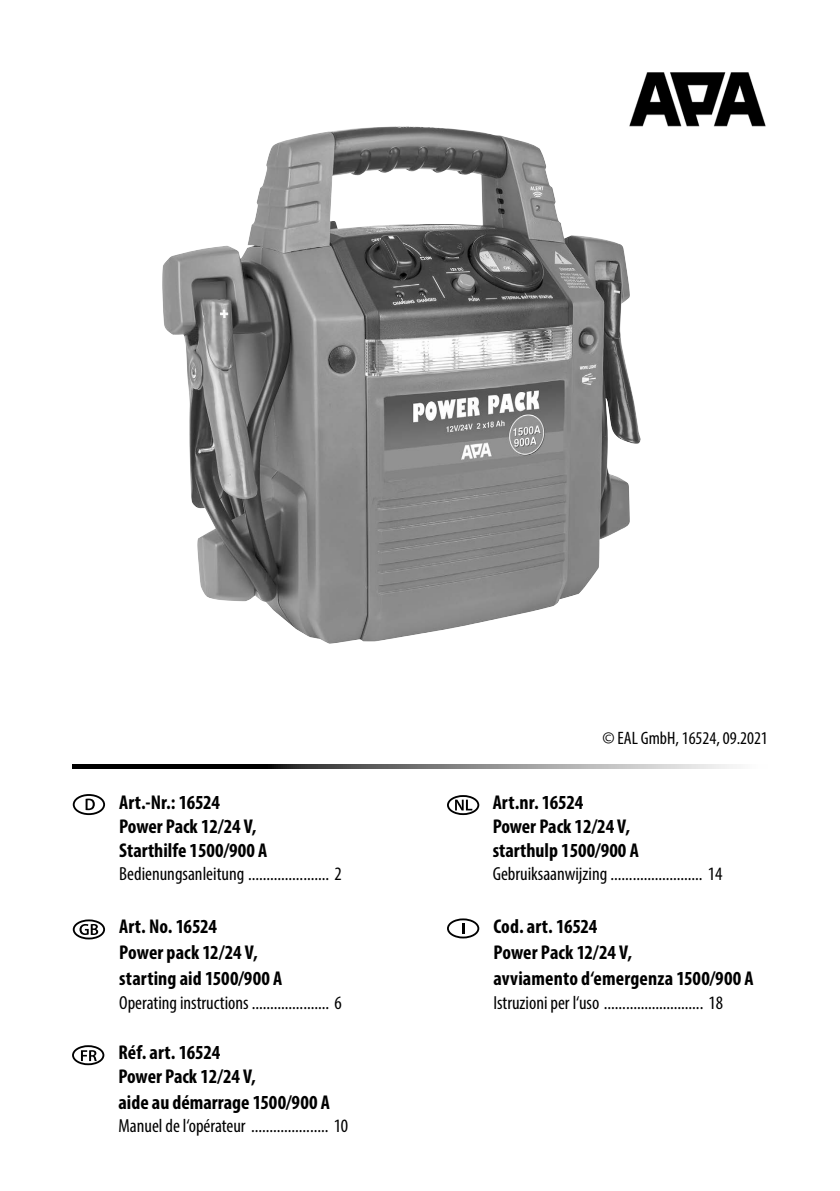
<style>
.page{position:relative;width:840px;height:1191px;background:#fff}
.page>*{position:absolute;margin:0;border:0;box-sizing:border-box;transform-origin:0 0}
.t1{font:700 condensed 20px/24px "Myriad Pro";color:#000}
.t2{font:condensed 19px "Myriad Pro";color:#000}
.t3{font:condensed 18px "Myriad Pro";color:#000}
</style>
<div class="page">
<img style="left:162px;top:126px;width:478px;height:518px">
<img style="left:614px;top:72px;width:152px;height:77px">
<div style="left:73px;top:919px;width:32px;height:20px;border:2px solid #000;border-radius:50%"></div>
<svg style="left:79px;top:924px;width:19px;height:11px"></svg>
<div style="left:73px;top:794px;width:32px;height:21px;border:2px solid #000;border-radius:50%"></div>
<svg style="left:85px;top:798px;width:10px;height:12px"></svg>
<div style="left:72px;top:1045px;width:32px;height:20px;border:2px solid #000;border-radius:50%"></div>
<svg style="left:81px;top:1050px;width:16px;height:11px"></svg>
<div style="left:447px;top:918px;width:32px;height:20px;border:2px solid #000;border-radius:50%"></div>
<svg style="left:462px;top:923px;width:2px;height:11px"></svg>
<div style="left:447px;top:795px;width:32px;height:20px;border:2px solid #000;border-radius:50%"></div>
<svg style="left:455px;top:799px;width:17px;height:11px"></svg>
<svg style="left:72px;top:764px;width:661px;height:4px;background:#666"></svg>
<p class="t1" style="left:119px;top:789px;width:149px">Art.-Nr.: 16524<br>Power Pack 12/24 V,<br>Starthilfe 1500/900 A</p>
<p class="t2" style="left:119px;top:862px;width:224px">Bedienungsanleitung ...................... 2</p>
<p class="t1" style="left:119px;top:913px;width:164px;line-height:26px">Art. No. 16524<br>Power pack 12/24 V, starting aid 1500/900 A</p>
<p class="t2" style="left:119px;top:991px;width:224px">Operating instructions ..................... 6</p>
<p class="t1" style="left:118px;top:1039px;width:139px">Réf. art. 16524<br>Power Pack 12/24 V,</p>
<p class="t1" style="left:118px;top:1089px;width:213px">aide au démarrage 1500/900 A</p>
<p class="t2" style="left:118px;top:1114px;width:231px">Manuel de l‘opérateur ..................... 10</p>
<p class="t3" style="left:602px;top:727px;width:167px">© EAL GmbH, 16524, 09.2021</p>
<p class="t1" style="left:492px;top:789px;width:148px">Art.nr. 16524<br>Power Pack 12/24 V, starthulp 1500/900 A</p>
<p class="t2" style="left:492px;top:862px;width:231px">Gebruiksaanwijzing ......................... 14</p>
<p class="t1" style="left:493px;top:913px;width:261px;line-height:26px">Cod. art. 16524<br>Power Pack 12/24 V,<br>avviamento d‘emergenza 1500/900 A</p>
<p class="t2" style="left:493px;top:991px;width:231px">Istruzioni per l‘uso ........................... 18</p>
</div>
